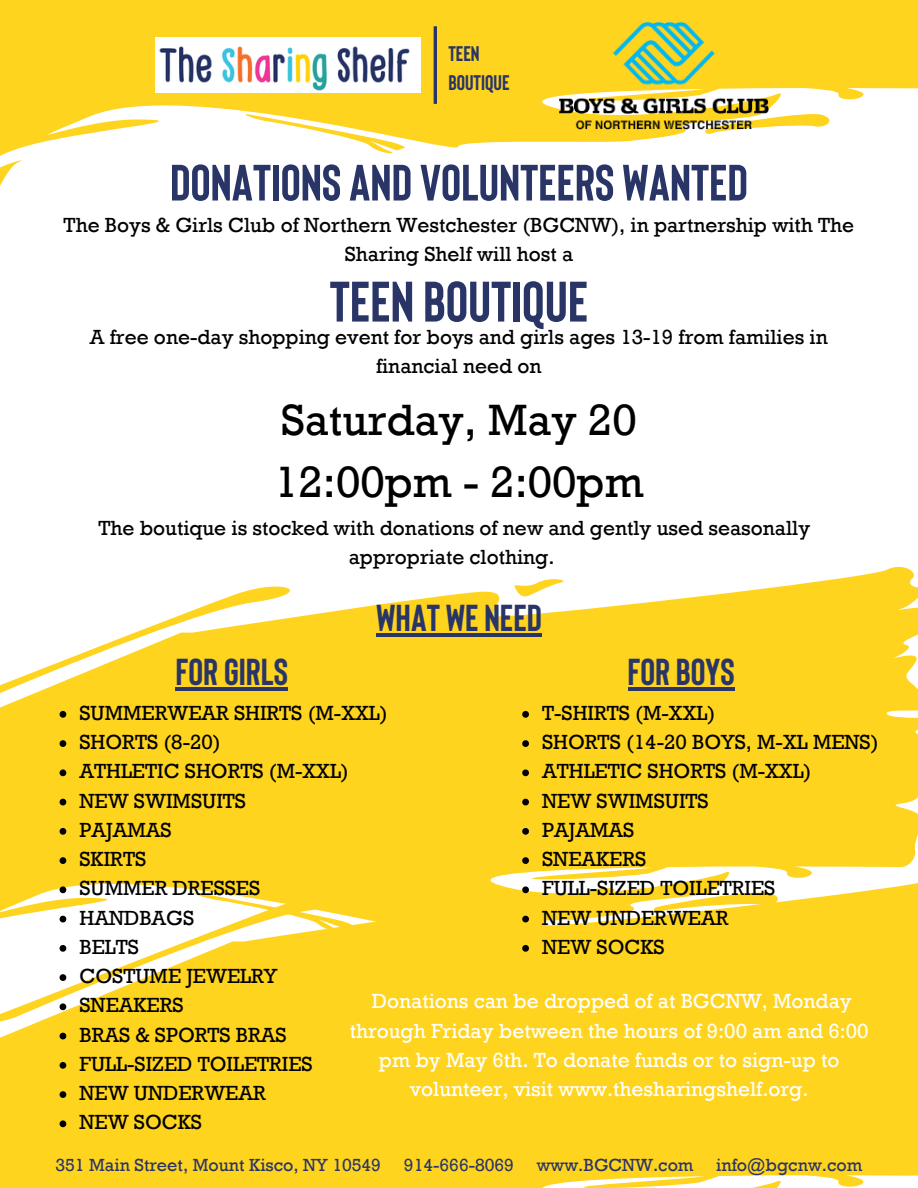
<style>
.page{position:relative;width:918px;height:1188px;background:#fff}
.page>*{position:absolute;margin:0;border:0;box-sizing:border-box;transform-origin:0 0}
.t1{font:700 57px "Bison";color:#2a3567}
.t2{font:700 51px "Bison";color:#2a3567}
.t3{font:45px/61.8px "Rockwell";color:#000}
.t4{font:700 37.5px "Bison";color:#2a3567}
.t5{font:700 21.15px/29.4px "Bison";color:#2a3567}
.t6{font:21px/29.2px "Rockwell";color:#000;text-align:center}
.t7{font:21px/29.2px "Rockwell";color:#fff;text-align:center}
.t8{font:18px "Rockwell";color:#2a3567}
</style>
<div class="page">
<svg style="left:0;top:0;width:918px;height:156px;fill:#ffd41e"></svg>
<svg style="left:0;top:160px;width:22px;height:26px"></svg>
<svg style="left:703px;top:111px;width:134px;height:25px"></svg>
<svg style="left:241px;top:113px;width:168px;height:41px"></svg>
<img style="left:156px;top:38px;width:264px;height:55px">
<img style="left:559px;top:22px;width:210px;height:107px">
<hr style="left:434px;top:26px;width:3px;height:78px;background:#2a3567">
<div style="left:0;top:963px;width:918px;height:225px;background:#ffd41e"></div>
<svg style="left:0;top:963px;width:371px;height:63px;fill:#ffd41e"></svg>
<svg style="left:0;top:566px;width:918px;height:397px;background:#feda3f"></svg>
<svg style="left:0;top:577px;width:320px;height:140px;fill:#ffd41e"></svg>
<svg style="left:513px;top:576px;width:59px;height:23px"></svg>
<svg style="left:651px;top:889px;width:134px;height:26px"></svg>
<svg style="left:189px;top:892px;width:168px;height:40px"></svg>
<hr style="left:376px;top:633px;width:166px;height:3px;background:#2a3567">
<svg style="left:60px;top:711px;width:6px;height:7px"></svg>
<svg style="left:60px;top:740px;width:6px;height:7px"></svg>
<svg style="left:60px;top:769px;width:6px;height:7px"></svg>
<svg style="left:60px;top:799px;width:6px;height:6px"></svg>
<svg style="left:60px;top:828px;width:6px;height:7px"></svg>
<svg style="left:60px;top:857px;width:6px;height:7px"></svg>
<svg style="left:60px;top:886px;width:6px;height:7px"></svg>
<svg style="left:60px;top:916px;width:6px;height:6px"></svg>
<svg style="left:60px;top:945px;width:6px;height:7px"></svg>
<svg style="left:60px;top:974px;width:6px;height:7px"></svg>
<svg style="left:60px;top:1003px;width:6px;height:7px"></svg>
<svg style="left:60px;top:1033px;width:6px;height:6px"></svg>
<svg style="left:60px;top:1062px;width:6px;height:7px"></svg>
<svg style="left:60px;top:1091px;width:6px;height:7px"></svg>
<svg style="left:60px;top:1120px;width:6px;height:7px"></svg>
<svg style="left:522px;top:711px;width:7px;height:7px"></svg>
<svg style="left:522px;top:740px;width:7px;height:7px"></svg>
<svg style="left:522px;top:769px;width:7px;height:7px"></svg>
<svg style="left:522px;top:799px;width:7px;height:6px"></svg>
<svg style="left:522px;top:828px;width:7px;height:7px"></svg>
<svg style="left:522px;top:857px;width:7px;height:7px"></svg>
<svg style="left:522px;top:886px;width:7px;height:7px"></svg>
<svg style="left:522px;top:916px;width:7px;height:6px"></svg>
<svg style="left:522px;top:945px;width:7px;height:7px"></svg>
<hr style="left:176px;top:688px;width:112px;height:3px;background:#2a3567">
<hr style="left:628px;top:688px;width:107px;height:3px;background:#2a3567">
<p class="t5" style="left:448px;top:38px;width:63px">TEEN<br>BOUTIQUE</p>
<h2 class="t2" style="left:170px;top:150px;width:579px">DONATIONS AND VOLUNTEERS WANTED</h2>
<p class="t6" style="left:64px;top:209px;width:792px">The Boys &amp; Girls Club of Northern Westchester (BGCNW), in partnership with The<br>Sharing Shelf will host a</p>
<h1 class="t1" style="left:330px;top:265px;width:260px">TEEN BOUTIQUE</h1>
<p class="t6" style="left:90px;top:322px;width:739px">A free one-day shopping event for boys and girls ages 13-19 from families in financial need on</p>
<h3 class="t3" style="left:274px;top:388px;width:371px">Saturday, May 20<br>12:00pm - 2:00pm</h3>
<p class="t6" style="left:98px;top:513px;width:713px">The boutique is stocked with donations of new and gently used seasonally appropriate clothing.</p>
<h3 class="t4" style="left:376px;top:593px;width:167px">WHAT WE NEED</h3>
<h3 class="t4" style="left:176px;top:648px;width:114px">FORGIRLS</h3>
<h3 class="t4" style="left:628px;top:648px;width:109px">FORBOYS</h3>
<p class="t6" style="left:79px;top:698px;width:310px;text-align:left">SUMMERWEAR SHIRTS (M-XXL)<br>SHORTS (8-20)<br>ATHLETIC SHORTS (M-XXL)<br>NEW SWIMSUITS<br>PAJAMAS<br>SKIRTS<br>SUMMER DRESSES<br>HANDBAGS<br>BELTS<br>COSTUME JEWELRY<br>SNEAKERS<br>BRAS &amp; SPORTS BRAS<br>FULL-SIZED TOILETRIES<br>NEW UNDERWEAR<br>NEW SOCKS</p>
<p class="t6" style="left:542px;top:698px;width:338px;text-align:left">T-SHIRTS (M-XXL)<br>SHORTS (14-20 BOYS, M-XL MENS)<br>ATHLETIC SHORTS (M-XXL)<br>NEW SWIMSUITS<br>PAJAMAS<br>SNEAKERS<br>FULL-SIZED TOILETRIES<br>NEW UNDERWEAR<br>NEW SOCKS</p>
<p class="t7" style="left:350px;top:986px;width:520px">Donations can be dropped of at BGCNW, Monday through Friday between the hours of 9:00 am and 6:00 pm by May 6th. To donate funds or to sign-up to volunteer, visit www.thesharingshelf.org.</p>
<p class="t8" style="left:55px;top:1154px;width:327px">351 Main Street, Mount Kisco, NY 10549</p>
<p class="t8" style="left:404px;top:1154px;width:112px">914-666-8069</p>
<p class="t8" style="left:537px;top:1154px;width:158px">www.BGCNW.com</p>
<p class="t8" style="left:716px;top:1154px;width:148px">info@bgcnw.com</p>
</div>
